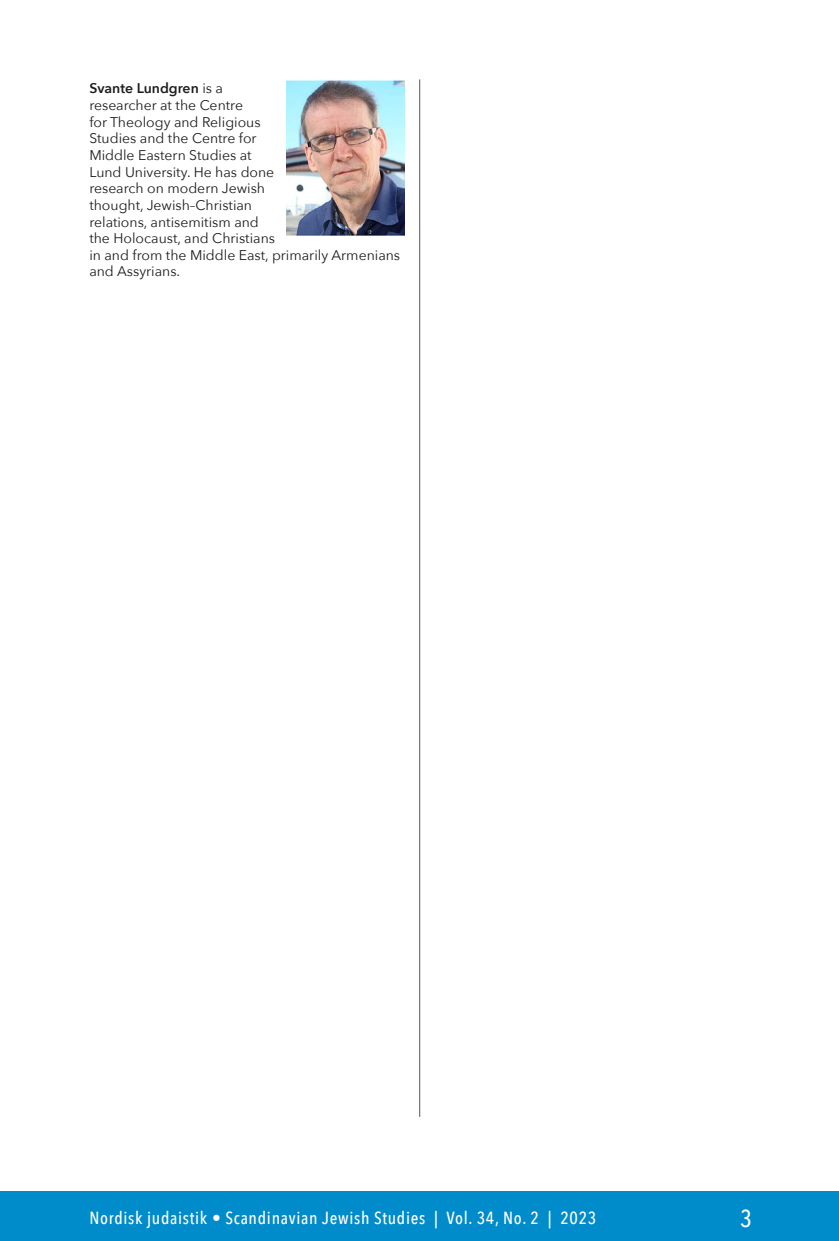
<style>
.page{position:relative;width:839px;height:1241px;background:#fff}
.page>*{position:absolute;margin:0;border:0;box-sizing:border-box;transform-origin:0 0}
.t1{font:500 24.5px "Avenir Next Condensed";color:#fff}
.t2{font:500 17.5px "Avenir Next Condensed";letter-spacing:.04em;color:#fff}
.Kuvateksti{font:14px/16.6px "Avenir Next";color:#1d1d1b}
.s1{font-weight:600}
</style>
<div class="page">
<div style="left:0;top:1191px;width:838px;height:49px;background:#008bcb"></div>
<hr style="left:419px;top:79px;width:1px;height:1037px;background:#575756">
<img style="left:286px;top:79px;width:118px;height:156px">
<p class="Kuvateksti" style="left:89px;top:80px;width:312px"><span class="s1">Svante Lundgren</span> is a<br>researcher at the Centre<br>for Theology and Religious<br>Studies and the Centre for<br>Middle Eastern Studies at<br>Lund University. He has done<br>research on modern Jewish<br>thought, Jewish–Christian<br>relations, antisemitism and<br>the Holocaust, and Christians<br>in and from the Middle East, primarily Armenians and Assyrians.</p>
<p class="t2" style="left:89px;top:1207px;width:508px">Nordisk judaistik • Scandinavian Jewish Studies | Vol. 34, No. 2 | 2023</p>
<h1 class="t1" style="left:739px;top:1203px;width:13px">3</h1>
</div>
